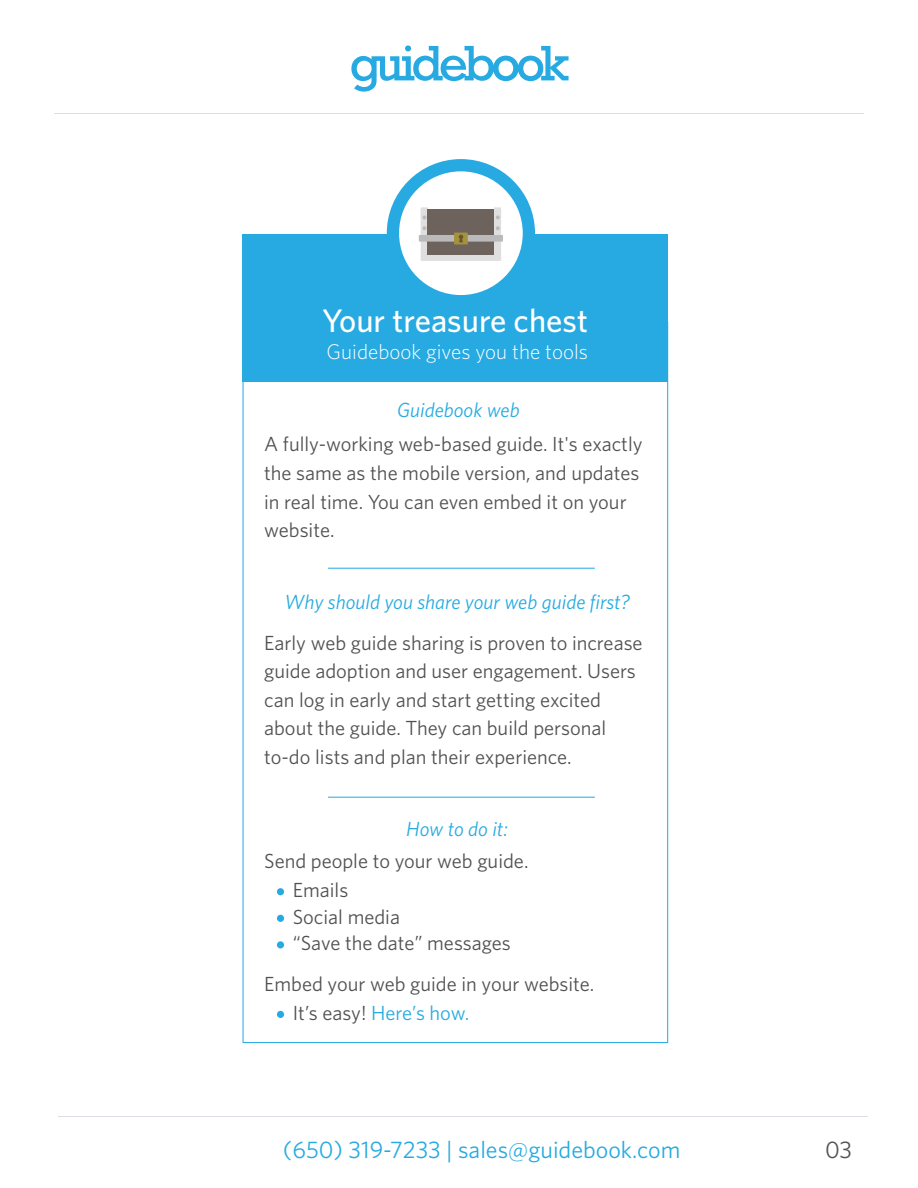
<style>
.page{position:relative;width:918px;height:1188px;background:#fff}
.page>*{position:absolute;margin:0;border:0;box-sizing:border-box;transform-origin:0 0}
.t1{font:500 32.7px "Whitney HTF";color:#fff}
.t2{font:24px "Whitney HTF";color:#26aae1}
.t3{font:24px "Whitney HTF";color:#525352}
.t4{font:300 21.15px "Whitney HTF";color:#fff}
.t5{font:20.4px/28.7px "Whitney HTF";color:#515152}
.t6{font:italic 20.4px "Whitney HTF";color:#26aae1}
.s1{color:#26aae1}
</style>
<div class="page">
<svg style="left:351px;top:45px;width:218px;height:47px"></svg>
<hr style="left:54px;top:113px;width:810px;height:1px;background:#dbdee2">
<hr style="left:58px;top:1116px;width:810px;height:1px;background:#dbdee2">
<div style="left:243px;top:234px;width:425px;height:148px;background:#26aae1"></div>
<svg style="left:393px;top:165px;width:136px;height:136px"></svg>
<div style="left:387px;top:159px;width:148px;height:148px;border:12px solid #26aae1;border-radius:50%"></div>
<svg style="left:243px;top:382px;width:425px;height:661px"></svg>
<hr style="left:328px;top:568px;width:267px;height:1px;background:#26aae1">
<hr style="left:328px;top:797px;width:267px;height:1px;background:#26aae1">
<div style="left:277px;top:888px;width:7px;height:7px;background:#26aae1;border-radius:50%"></div>
<div style="left:277px;top:1011px;width:7px;height:7px;background:#26aae1;border-radius:50%"></div>
<div style="left:277px;top:915px;width:7px;height:7px;background:#26aae1;border-radius:50%"></div>
<div style="left:277px;top:941px;width:7px;height:7px;background:#26aae1;border-radius:50%"></div>
<div style="left:421px;top:207px;width:7px;height:11px;background:#dfdfdf"></div>
<div style="left:494px;top:207px;width:7px;height:11px;background:#dfdfdf"></div>
<div style="left:421px;top:209px;width:80px;height:52px;background:#dfdfdf"></div>
<div style="left:428px;top:209px;width:66px;height:45px;background:#6d635c"></div>
<svg style="left:422px;top:226px;width:4px;height:4px"></svg>
<svg style="left:496px;top:215px;width:4px;height:4px"></svg>
<svg style="left:496px;top:226px;width:4px;height:4px"></svg>
<div style="left:419px;top:235px;width:84px;height:7px;background:#bababb"></div>
<div style="left:454px;top:233px;width:14px;height:11px;background:#a3923e"></div>
<svg style="left:459px;top:235px;width:4px;height:7px"></svg>
<h1 class="t1" style="left:322px;top:301px;width:267px">Your treasure chest</h1>
<p class="t4" style="left:327px;top:340px;width:263px">Guidebook gives you the tools</p>
<p class="t6" style="left:397px;top:398px;width:124px">Guidebook web</p>
<p class="t5" style="left:264px;top:429px;width:380px">A fully-working web-based guide. It's exactly the same as the mobile version, and updates in real time. You can even embed it on your website.</p>
<p class="t6" style="left:284px;top:590px;width:347px">Why should you share your web guide first?</p>
<p class="t5" style="left:264px;top:628px;width:380px">Early web guide sharing is proven to increase guide adoption and user engagement. Users can log in early and start getting excited about the guide. They can build personal to-do lists and plan their experience.</p>
<p class="t6" style="left:406px;top:817px;width:103px">How to do it:</p>
<p class="t5" style="left:293px;top:846px;width:237px;text-indent:-29px">Send people to your web guide.<br>Emails</p>
<p class="t5" style="left:293px;top:903px;width:220px;line-height:26.5px">Social media<br>“Save the date” messages</p>
<p class="t5" style="left:293px;top:969px;width:303px;text-indent:-29px">Embed your web guide in your website.<br>It’s easy! <span class="s1">Here’s how.</span></p>
<p class="t2" style="left:283px;top:1136px;width:399px">(650) 319-7233 | sales@guidebook.com</p>
<p class="t3" style="left:825px;top:1136px;width:29px">03</p>
</div>
